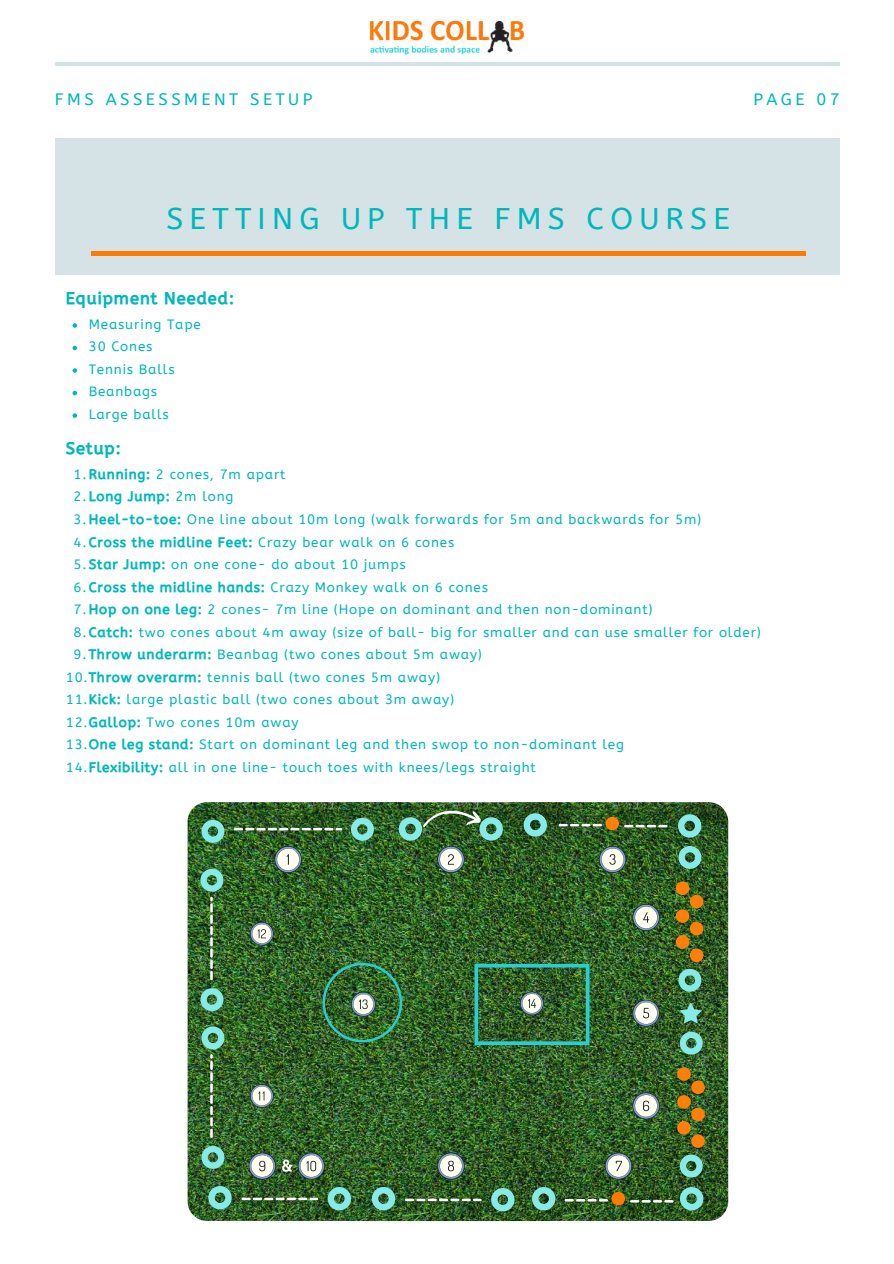
<style>
.page{position:relative;width:894px;height:1264px;background:#fff}
.page>*{position:absolute;margin:0;border:0;box-sizing:border-box;transform-origin:0 0}
.t1{font:29.85px "A Bee Zee";letter-spacing:.21em;color:#00b7bc}
.t2{font:16.5px "A Bee Zee";letter-spacing:.21em;color:#00b7bc}
.t3{font:16.5px "CA Generated";letter-spacing:.06em;color:#00b7bc}
.t4{font:13.5px/22.5px "A Bee Zee";letter-spacing:.06em;color:#00b7bc}
.t5{font:13.5px "CA Generated";letter-spacing:.06em;color:#00b7bc}
.s1{font-family:"CA Generated"}
.s2{font-family:"A Bee Zee"}
</style>
<div class="page">
<hr style="left:55px;top:62px;width:784px;height:4px;background:#d5e3e6">
<div style="left:55px;top:138px;width:784px;height:198px;background:#d5e3e6"></div>
<div style="left:44px;top:276px;width:795px;height:200px;background:#fff"></div>
<svg style="left:72px;top:323px;width:5px;height:5px"></svg>
<svg style="left:72px;top:346px;width:5px;height:4px"></svg>
<svg style="left:72px;top:368px;width:5px;height:5px"></svg>
<svg style="left:72px;top:391px;width:5px;height:4px"></svg>
<svg style="left:72px;top:413px;width:5px;height:5px"></svg>
<hr style="left:91px;top:252px;width:714px;height:3px;background:#ff7a00">
<img style="left:368px;top:19px;width:157px;height:36px">
<img style="left:187px;top:802px;width:236px;height:418px;border-radius:20px">
<img style="left:492px;top:802px;width:236px;height:418px;border-radius:20px">
<img style="left:333px;top:802px;width:235px;height:418px;border-radius:20px">
<div style="left:605px;top:816px;width:14px;height:14px;background:#ff7f0a;border-radius:50%"></div>
<svg style="left:274px;top:846px;width:28px;height:27px"></svg>
<svg style="left:437px;top:846px;width:27px;height:27px"></svg>
<svg style="left:598px;top:846px;width:28px;height:27px"></svg>
<svg style="left:632px;top:904px;width:27px;height:27px"></svg>
<svg style="left:632px;top:1092px;width:27px;height:27px"></svg>
<svg style="left:604px;top:1152px;width:28px;height:27px"></svg>
<svg style="left:437px;top:1152px;width:27px;height:27px"></svg>
<svg style="left:248px;top:1152px;width:28px;height:27px"></svg>
<svg style="left:298px;top:1152px;width:27px;height:27px"></svg>
<svg style="left:234px;top:827px;width:108px;height:3px"></svg>
<img style="left:398px;top:809px;width:104px;height:31px">
<svg style="left:624px;top:825px;width:43px;height:2px"></svg>
<svg style="left:558px;top:823px;width:43px;height:3px"></svg>
<svg style="left:678px;top:846px;width:23px;height:22px"></svg>
<svg style="left:678px;top:968px;width:23px;height:23px"></svg>
<div style="left:675px;top:881px;width:14px;height:14px;background:#ff7f0a;border-radius:50%"></div>
<div style="left:689px;top:894px;width:14px;height:14px;background:#ff7f0a;border-radius:50%"></div>
<div style="left:675px;top:909px;width:14px;height:13px;background:#ff7f0a;border-radius:50%"></div>
<div style="left:689px;top:921px;width:14px;height:14px;background:#ff7f0a;border-radius:50%"></div>
<div style="left:675px;top:935px;width:14px;height:13px;background:#ff7f0a;border-radius:50%"></div>
<div style="left:689px;top:948px;width:14px;height:14px;background:#ff7f0a;border-radius:50%"></div>
<svg style="left:679px;top:1002px;width:22px;height:21px"></svg>
<svg style="left:632px;top:999px;width:27px;height:27px"></svg>
<svg style="left:679px;top:1031px;width:23px;height:23px"></svg>
<svg style="left:679px;top:1154px;width:23px;height:23px"></svg>
<div style="left:677px;top:1067px;width:13px;height:13px;background:#ff7f0a;border-radius:50%"></div>
<div style="left:691px;top:1080px;width:13px;height:14px;background:#ff7f0a;border-radius:50%"></div>
<div style="left:677px;top:1095px;width:13px;height:13px;background:#ff7f0a;border-radius:50%"></div>
<div style="left:691px;top:1107px;width:13px;height:14px;background:#ff7f0a;border-radius:50%"></div>
<div style="left:677px;top:1120px;width:13px;height:14px;background:#ff7f0a;border-radius:50%"></div>
<div style="left:691px;top:1134px;width:13px;height:13px;background:#ff7f0a;border-radius:50%"></div>
<div style="left:611px;top:1191px;width:14px;height:14px;background:#ff7a00;border-radius:50%"></div>
<svg style="left:630px;top:1199px;width:43px;height:3px"></svg>
<svg style="left:564px;top:1198px;width:43px;height:3px"></svg>
<svg style="left:372px;top:1186px;width:23px;height:24px"></svg>
<svg style="left:491px;top:1187px;width:23px;height:24px"></svg>
<svg style="left:250px;top:1084px;width:23px;height:23px"></svg>
<svg style="left:250px;top:921px;width:23px;height:24px"></svg>
<svg style="left:200px;top:988px;width:23px;height:23px"></svg>
<img style="left:200px;top:868px;width:23px;height:112px">
<img style="left:474px;top:963px;width:115px;height:82px">
<svg style="left:405px;top:1198px;width:76px;height:3px"></svg>
<svg style="left:282px;top:1159px;width:10px;height:12px"></svg>
<img style="left:322px;top:962px;width:80px;height:80px">
<svg style="left:201px;top:819px;width:23px;height:23px"></svg>
<svg style="left:351px;top:817px;width:23px;height:23px"></svg>
<svg style="left:523px;top:813px;width:24px;height:23px"></svg>
<svg style="left:677px;top:814px;width:24px;height:23px"></svg>
<svg style="left:532px;top:1186px;width:23px;height:24px"></svg>
<svg style="left:679px;top:1186px;width:24px;height:24px"></svg>
<svg style="left:208px;top:1185px;width:24px;height:24px"></svg>
<svg style="left:327px;top:1186px;width:24px;height:24px"></svg>
<svg style="left:241px;top:1197px;width:77px;height:3px"></svg>
<svg style="left:201px;top:1145px;width:23px;height:23px"></svg>
<img style="left:201px;top:1026px;width:23px;height:111px">
<p class="t2" style="left:55px;top:90px;width:259px">FMS ASSESSMENT SETUP</p>
<p class="t2" style="left:753px;top:90px;width:88px">PAGE 07</p>
<h1 class="t1" style="left:166px;top:201px;width:565px">SETTING UP THE FMS COURSE</h1>
<p class="t3" style="left:66px;top:289px;width:170px">Equipment Needed:</p>
<p class="t4" style="left:89px;top:313px;width:114px">Measuring Tape<br>30 Cones<br>Tennis Balls<br>Beanbags<br>Large balls</p>
<p class="t3" style="left:66px;top:439px;width:56px">Setup:</p>
<p class="t4" style="left:74px;top:463px;width:213px">1.<span class="s1">Running:</span> 2 cones, 7m apart</p>
<p class="t5" style="left:74px;top:489px;width:161px"><span class="s2">2.</span>Long Jump: <span class="s2">2m long</span></p>
<p class="t4" style="left:74px;top:508px;width:629px">3.<span class="s1">Heel-to-toe:</span> One line about 10m long (walk forwards for 5m and backwards for 5m)</p>
<p class="t4" style="left:74px;top:531px;width:382px">4.<span class="s1">Cross the midline Feet:</span> Crazy bear walk on 6 cones</p>
<p class="t4" style="left:74px;top:553px;width:333px">5.<span class="s1">Star Jump:</span> on one cone- do about 10 jumps</p>
<p class="t4" style="left:74px;top:576px;width:416px">6.<span class="s1">Cross the midline hands:</span> Crazy Monkey walk on 6 cones</p>
<p class="t4" style="left:74px;top:598px;width:580px">7.<span class="s1">Hop on one leg:</span> 2 cones- 7m line (Hope on dominant and then non-dominant)</p>
<p class="t4" style="left:74px;top:621px;width:688px">8.<span class="s1">Catch:</span> two cones about 4m away (size of ball- big for smaller and can use smaller for older)</p>
<p class="t4" style="left:74px;top:643px;width:410px">9.<span class="s1">Throw underarm:</span> Beanbag (two cones about 5m away)</p>
<p class="t4" style="left:66px;top:666px;width:375px">10.<span class="s1">Throw overarm:</span> tennis ball (two cones 5m away)</p>
<p class="t4" style="left:66px;top:688px;width:390px">11.<span class="s1">Kick:</span> large plastic ball (two cones about 3m away)</p>
<p class="t4" style="left:66px;top:711px;width:234px">12.<span class="s1">Gallop:</span> Two cones 10m away</p>
<p class="t4" style="left:66px;top:733px;width:559px">13.<span class="s1">One leg stand:</span> Start on dominant leg and then swop to non-dominant leg</p>
<p class="t4" style="left:66px;top:756px;width:471px">14.<span class="s1">Flexibility:</span> all in one line- touch toes with knees/legs straight</p>
</div>
